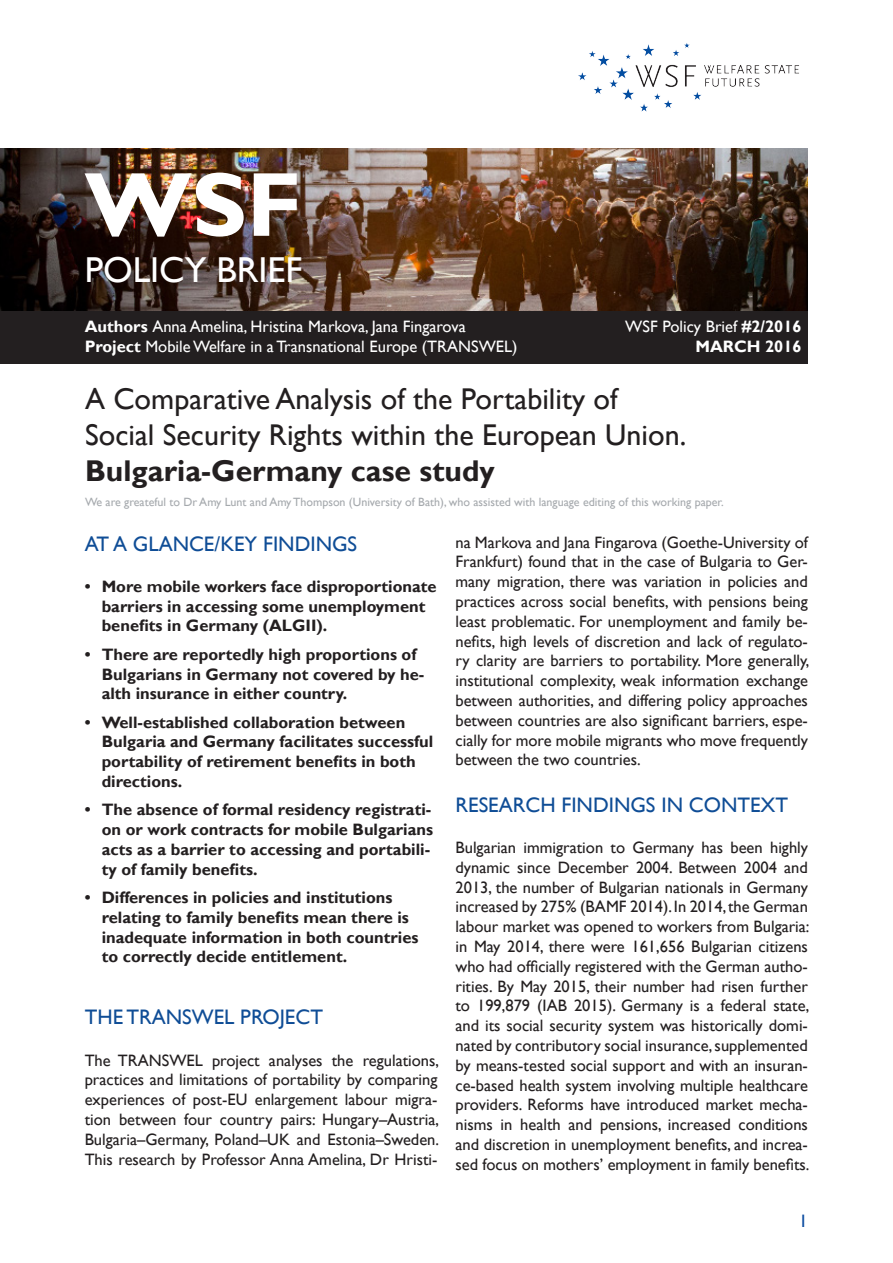
<style>
.page{position:relative;width:893px;height:1263px;background:#fff}
.page>*{position:absolute;margin:0;border:0;box-sizing:border-box;transform-origin:0 0}
.t1{font:700 91.5px "Gill Sans";color:#fff}
.t2{font:36px "Gill Sans";color:#fff}
.t3{font:30px "Gill Sans";color:#231f20}
.t4{font:700 30px "Gill Sans";color:#231f20}
.t5{font:21px "Gill Sans";color:#0f4d96}
.t6{font:18px "Gill Sans";color:#0d4da1}
.t7{font:16.5px/19.8px "Gill Sans";color:#231f20;text-align:justify}
.t8{font:700 16.5px/19.8px "Gill Sans";color:#231f20}
.t9{font:16.5px "Gill Sans";color:#fff}
.t10{font:700 16.5px "Gill Sans";color:#fff}
.t11{font:12px "Gill Sans";color:#a5a9ad}
.s1{font-weight:700}
</style>
<div class="page">
<img style="left:578px;top:43px;width:221px;height:69px">
<div style="left:0;top:310px;width:808px;height:54px;background:#231f20"></div>
<img style="left:0;top:149px;width:808px;height:161px">
<p class="t1" style="left:85px;top:150px;width:431px">WSFWSF</p>
<p class="t2" style="left:85px;top:249px;width:432px">POLICY BRIEFPOLICY BRIEF</p>
<p class="t9" style="left:85px;top:317px;width:383px"><span class="s1">Authors</span> Anna Amelina, Hristina Markova, Jana Fingarova</p>
<p class="t9" style="left:85px;top:337px;width:434px"><span class="s1">Project</span> Mobile Welfare in a Transnational Europe (TRANSWEL)</p>
<p class="t9" style="left:625px;top:317px;width:178px">WSF Policy Brief <span class="s1">#2/2016</span></p>
<p class="t10" style="left:695px;top:337px;width:108px">MARCH 2016</p>
<p class="t3" style="left:85px;top:381px;width:534px">A Comparative Analysis of the Portability of</p>
<p class="t3" style="left:85px;top:417px;width:603px">Social Security Rights within the European Union.</p>
<p class="t4" style="left:85px;top:453px;width:411px">Bulgaria-Germany case study</p>
<p class="t11" style="left:85px;top:495px;width:640px">We are greateful to Dr Amy Lunt and Amy Thompson (University of Bath), who assisted with language editing of this working paper.</p>
<p class="t5" style="left:85px;top:531px;width:274px">AT A GLANCE/KEY FINDINGS</p>
<p class="t8" style="left:102px;top:577px;width:337px;text-indent:-17px">• More mobile workers face disproportionate barriers in accessing some unemployment benefits in Germany (ALGII).</p>
<p class="t8" style="left:102px;top:645px;width:324px;text-indent:-17px">• There are reportedly high proportions of<br>Bulgarians in Germany not covered by he&shy;alth insurance in either country.</p>
<p class="t8" style="left:102px;top:713px;width:333px;text-indent:-17px">• Well-established collaboration between Bulgaria and Germany facilitates successful portability of retirement benefits in both directions.</p>
<p class="t8" style="left:102px;top:800px;width:333px;text-indent:-17px">• The absence of formal residency registrati&shy;on or work contracts for mobile Bulgarians acts as a barrier to accessing and portabili&shy;ty of family benefits.</p>
<p class="t8" style="left:102px;top:888px;width:318px;text-indent:-17px">• Differences in policies and institutions relating to family benefits mean there is inadequate information in both countries to correctly decide entitlement.</p>
<p class="t5" style="left:85px;top:1005px;width:240px">THE TRANSWEL PROJECT</p>
<p class="t7" style="left:85px;top:1050px;width:356px">The TRANSWEL project analyses the regulations, practices and limitations of portability by comparing experiences of post-EU enlargement labour migra&shy;tion between four country pairs: Hungary–Austria, Bulgaria–Germany, Poland–UK and Estonia–Sweden.<br>This research by Professor Anna Amelina, Dr Hristi-</p>
<p class="t7" style="left:455px;top:532px;width:356px">na Markova and Jana Fingarova (Goethe-University of Frankfurt) found that in the case of Bulgaria to Ger&shy;many migration, there was variation in policies and practices across social benefits, with pensions being least problematic. For unemployment and family be&shy;nefits, high levels of discretion and lack of regulato&shy;ry clarity are barriers to portability. More generally, institutional complexity, weak information exchange between authorities, and differing policy approaches between countries are also significant barriers, espe&shy;cially for more mobile migrants who move frequently between the two countries.</p>
<p class="t5" style="left:455px;top:793px;width:334px">RESEARCH FINDINGS IN CONTEXT</p>
<p class="t7" style="left:455px;top:838px;width:356px">Bulgarian immigration to Germany has been highly dynamic since December 2004. Between 2004 and 2013, the number of Bulgarian nationals in Germany increased by 275% (BAMF 2014). In 2014, the German labour market was opened to workers from Bulgaria: in May 2014, there were 161,656 Bulgarian citizens who had officially registered with the German autho&shy;rities. By May 2015, their number had risen further to 199,879 (IAB 2015). Germany is a federal state, and its social security system was historically domi&shy;nated by contributory social insurance, supplemented by means-tested social support and with an insuran&shy;ce-based health system involving multiple healthcare providers. Reforms have introduced market mecha&shy;nisms in health and pensions, increased conditions and discretion in unemployment benefits, and increa&shy;sed focus on mothers’ employment in family benefits.</p>
<p class="t6" style="left:799px;top:1211px;width:10px">1</p>
</div>
